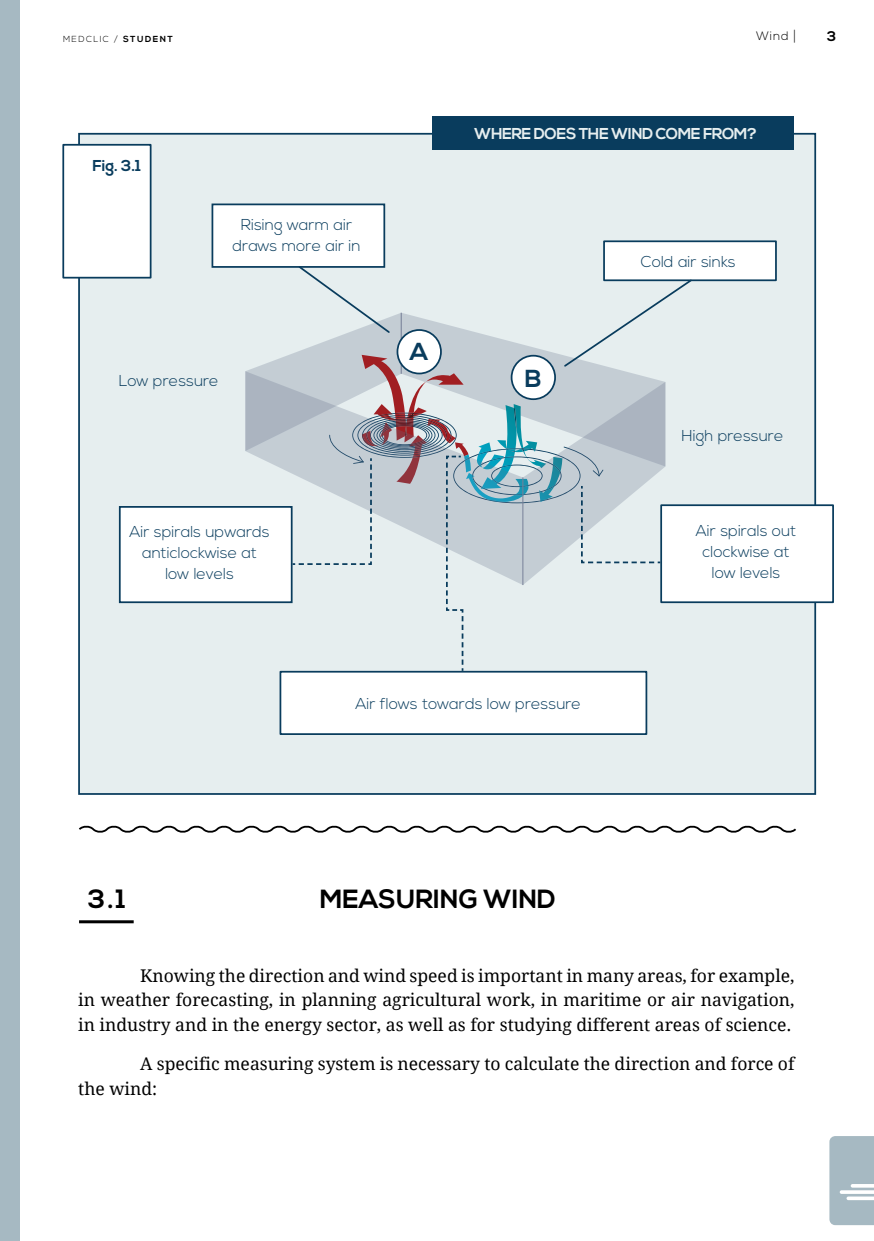
<style>
.page{position:relative;width:874px;height:1241px;background:#fff}
.page>*{position:absolute;margin:0;border:0;box-sizing:border-box;transform-origin:0 0}
.t1{font:700 26.43px "Nexa";color:#000}
.t2{font:700 26.25px "Nexa";color:#000}
.t3{font:700 24.5px "Nexa";color:#093c5d}
.t4{font:17.5px/24.5px "Droid Serif";color:#000;text-align:justify}
.t5{font:300 15.75px/21px "Nexa";color:#093c5d;text-align:center}
.t6{font:700 15.75px "Nexa";letter-spacing:-.03em;color:#e6eeef}
.t7{font:700 15.75px "Nexa";color:#093c5d}
.t8{font:700 14px "Nexa";color:#000}
.t9{font:300 12.25px "Nexa";color:#000}
.t10{font:300 8.75px "Nexa";letter-spacing:.16em;color:#000}
.s1{font-weight:700}
.s2{font-family:"Brandon Grotesque";font-weight:700}
</style>
<div class="page">
<div style="left:78px;top:133px;width:737px;height:661px;background:#e6eeef;border:2px solid #093c5d"></div>
<div style="left:211px;top:203px;width:174px;height:65px;background:#fff;border:2px solid #093c5d"></div>
<div style="left:603px;top:240px;width:173px;height:41px;background:#fff;border:2px solid #093c5d"></div>
<div style="left:62px;top:144px;width:89px;height:134px;background:#fff;border:2px solid #093c5d"></div>
<div style="left:432px;top:116px;width:361px;height:34px;background:#093c5d"></div>
<div style="left:279px;top:670px;width:368px;height:64px;background:#fff;border:2px solid #093c5d"></div>
<svg style="left:118px;top:264px;width:716px;height:408px"></svg>
<hr style="left:522px;top:477px;width:1px;height:108px;background:#788198">
<div style="left:0;top:0;width:20px;height:1240px;background:#a6b9c2"></div>
<svg style="left:829px;top:1136px;width:44px;height:88px;background:#adbfc7"></svg>
<hr style="left:80px;top:920px;width:52px;height:3px;background:#000">
<svg style="left:79px;top:825px;width:717px;height:8px"></svg>
<p class="t10" style="left:63px;top:34px;width:111px">MEDCLIC / <span class="s1">STUDENT</span></p>
<p class="t9" style="left:755px;top:28px;width:41px">Wind <span class="s2">|</span></p>
<p class="t8" style="left:826px;top:28px;width:11px">3</p>
<p class="t7" style="left:92px;top:156px;width:50px">Fig. 3.1</p>
<p class="t5" style="left:232px;top:214px;width:129px">Rising warm air draws more air in</p>
<p class="t5" style="left:119px;top:370px;width:101px">Low pressure</p>
<p class="t5" style="left:129px;top:521px;width:142px">Air spirals upwards anticlockwise at low levels</p>
<p class="t6" style="left:474px;top:125px;width:284px">WHERE DOES THE WIND COME FROM?</p>
<h3 class="t3" style="left:410px;top:337px;width:20px">A</h3>
<h3 class="t3" style="left:524px;top:364px;width:18px">B</h3>
<p class="t5" style="left:640px;top:251px;width:96px">Cold air sinks</p>
<p class="t5" style="left:681px;top:426px;width:103px">High pressure</p>
<p class="t5" style="left:695px;top:520px;width:102px">Air spirals out clockwise at low levels</p>
<p class="t5" style="left:355px;top:694px;width:227px">Air flows towards low pressure</p>
<h1 class="t1" style="left:88px;top:883px;width:39px">3.1</h1>
<h2 class="t2" style="left:319px;top:883px;width:237px">MEASURING WIND</h2>
<p class="t4" style="left:78px;top:962px;width:717px;text-indent:62px">Knowing the direction and wind speed is important in many areas, for example, in weather forecasting, in planning agricultural work, in maritime or air navigation, in industry and in the energy sector, as well as for studying different areas of science.</p>
<p class="t4" style="left:78px;top:1050px;width:717px;text-indent:62px">A specific measuring system is necessary to calculate the direction and force of the wind:</p>
</div>
